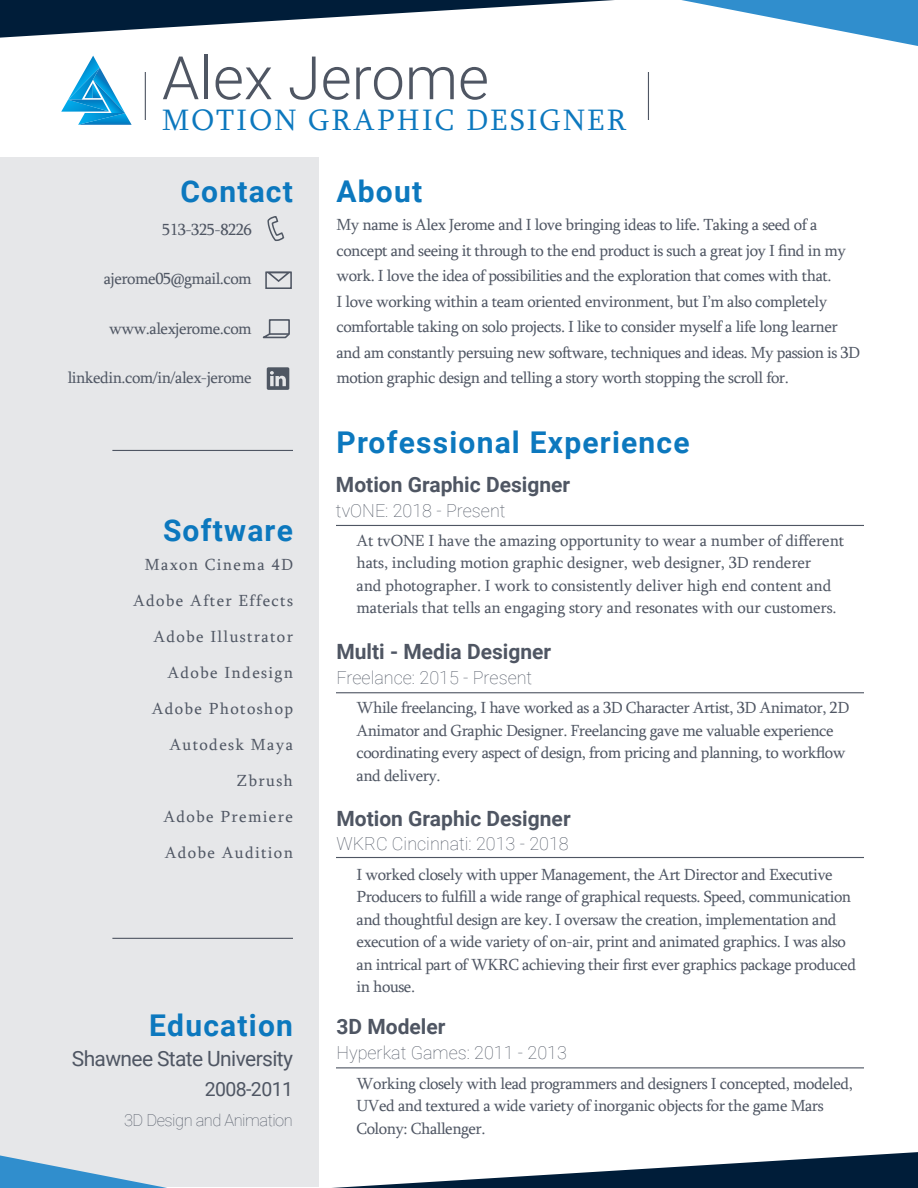
<style>
.page{position:relative;width:918px;height:1188px;background:#fff}
.page>*{position:absolute;margin:0;border:0;box-sizing:border-box;transform-origin:0 0}
.t1{font:300 60px "Roboto";color:#4f5663}
.t2{font:30.3px "Sylfaen";letter-spacing:.075em;color:#0c78be}
.t3{font:700 30px "Roboto";letter-spacing:.04em;color:#0c78be}
.t4{font:700 21px "Roboto";color:#4f5663}
.t5{font:21px "Roboto";letter-spacing:-.03em;color:#4f5663}
.t6{font:19.5px "Roboto";letter-spacing:-.03em;color:#4f5663}
.t7{font:100 18px "Roboto";color:#4f5663}
.t8{font:16.5px/22.5px "Sylfaen";letter-spacing:-.03em;color:#4f5663}
.t9{font:16.5px/22.5px "Sylfaen";letter-spacing:-.01em;color:#4f5663}
.t10{font:16.5px/36px "Sylfaen";letter-spacing:.08em;color:#4f5663;text-align:right}
.t11{font:100 16.5px "Roboto";letter-spacing:-.03em;color:#4f5663}
</style>
<div class="page">
<div style="left:0;top:157px;width:319px;height:1030px;background:#e6e7e9"></div>
<svg style="left:267px;top:216px;width:18px;height:25px"></svg>
<div style="left:265px;top:272px;width:27px;height:17px;border:2px solid #4f5663"></div>
<svg style="left:266px;top:272px;width:25px;height:10px"></svg>
<svg style="left:262px;top:319px;width:28px;height:20px"></svg>
<svg style="left:267px;top:367px;width:22px;height:23px"></svg>
<svg style="left:61px;top:56px;width:71px;height:69px"></svg>
<hr style="left:145px;top:72px;width:1px;height:48px;background:#4f5663">
<hr style="left:648px;top:72px;width:1px;height:48px;background:#4f5663">
<hr style="left:112px;top:450px;width:181px;height:1px;background:#4f5663">
<hr style="left:336px;top:525px;width:528px;height:1px;background:#4f5663">
<hr style="left:336px;top:692px;width:528px;height:1px;background:#4f5663">
<hr style="left:336px;top:857px;width:528px;height:1px;background:#4f5663">
<hr style="left:336px;top:1067px;width:528px;height:1px;background:#4f5663">
<hr style="left:112px;top:938px;width:181px;height:1px;background:#4f5663">
<svg style="left:0;top:0;width:614px;height:38px"></svg>
<svg style="left:332px;top:1152px;width:586px;height:36px"></svg>
<svg style="left:681px;top:0;width:237px;height:46px"></svg>
<svg style="left:0;top:1155px;width:167px;height:33px"></svg>
<h1 class="t1" style="left:162px;top:36px;width:329px">Alex Jerome</h1>
<h2 class="t2" style="left:162px;top:100px;width:466px">MOTION GRAPHIC DESIGNER</h2>
<h3 class="t3" style="left:180px;top:170px;width:114px">Contact</h3>
<p class="t8" style="left:162px;top:218px;width:91px">513-325-8226</p>
<p class="t8" style="left:104px;top:267px;width:150px">ajerome05@gmail.com</p>
<p class="t8" style="left:109px;top:317px;width:144px">www.alexjerome.com</p>
<p class="t8" style="left:68px;top:366px;width:186px">linkedin.com/in/alex-jerome</p>
<h3 class="t3" style="left:163px;top:509px;width:131px">Software</h3>
<p class="t10" style="left:133px;top:546px;width:161px">Maxon Cinema 4D<br>Adobe After Effects<br>Adobe Illustrator<br>Adobe Indesign<br>Adobe Photoshop<br>Autodesk Maya<br>Zbrush<br>Adobe Premiere<br>Adobe Audition</p>
<h3 class="t3" style="left:149px;top:1004px;width:145px">Education</h3>
<p class="t5" style="left:72px;top:1043px;width:223px">Shawnee State University</p>
<p class="t6" style="left:205px;top:1075px;width:90px">2008-2011</p>
<p class="t11" style="left:124px;top:1108px;width:170px">3D Design and Animation</p>
<h3 class="t3" style="left:336px;top:170px;width:87px">About</h3>
<p class="t8" style="left:336px;top:212px;width:525px;line-height:25.5px">My name is Alex Jerome and I love bringing ideas to life. Taking a seed of a concept and seeing it through to the end product is such a great joy I find in my work. I love the idea of possibilities and the exploration that comes with that.<br>I love working within a team oriented environment, but I’m also completely comfortable taking on solo projects. I like to consider myself a life long learner and am constantly persuing new software, techniques and ideas. My passion is 3D motion graphic design and telling a story worth stopping the scroll for.</p>
<h3 class="t3" style="left:336px;top:422px;width:355px">Professional Experience</h3>
<p class="t4" style="left:336px;top:470px;width:236px">Motion Graphic Designer</p>
<p class="t7" style="left:336px;top:498px;width:171px">tvONE: 2018 - Present</p>
<p class="t9" style="left:357px;top:529px;width:489px">At tvONE I have the amazing opportunity to wear a number of different hats, including motion graphic designer, web designer, 3D renderer<br>and photographer. I work to consistently deliver high end content and materials that tells an engaging story and resonates with our customers.</p>
<p class="t4" style="left:336px;top:637px;width:216px">Multi - Media Designer</p>
<p class="t7" style="left:336px;top:665px;width:197px">Freelance: 2015 - Present</p>
<p class="t8" style="left:357px;top:696px;width:494px">While freelancing, I have worked as a 3D Character Artist, 3D Animator, 2D Animator and Graphic Designer. Freelancing gave me valuable experience coordinating every aspect of design, from pricing and planning, to workflow and delivery.</p>
<p class="t4" style="left:336px;top:803px;width:236px">Motion Graphic Designer</p>
<p class="t7" style="left:336px;top:831px;width:234px">WKRC Cincinnati: 2013 - 2018</p>
<p class="t8" style="left:357px;top:863px;width:501px">I worked closely with upper Management, the Art Director and Executive Producers to fulfill a wide range of graphical requests. Speed, communication and thoughtful design are key. I oversaw the creation, implementation and execution of a wide variety of on-air, print and animated graphics. I was also an intrical part of WKRC achieving their first ever graphics package produced in house.</p>
<p class="t4" style="left:336px;top:1012px;width:110px">3D Modeler</p>
<p class="t7" style="left:336px;top:1040px;width:232px">Hyperkat Games: 2011 - 2013</p>
<p class="t8" style="left:357px;top:1072px;width:498px">Working closely with lead programmers and designers I concepted, modeled,<br>UVed and textured a wide variety of inorganic objects for the game Mars<br>Colony: Challenger.</p>
</div>
